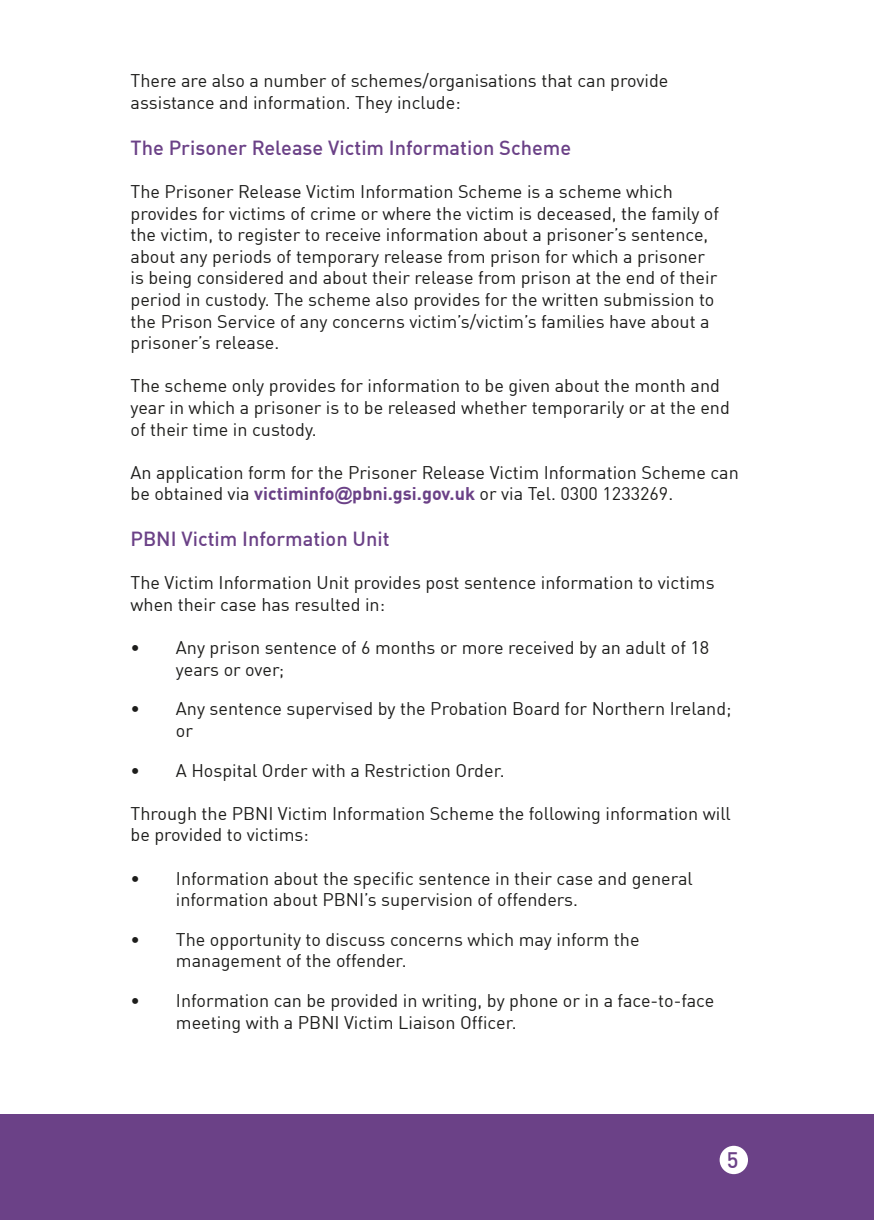
<style>
.page{position:relative;width:874px;height:1225px;background:#fff}
.page>*{position:absolute;margin:0;border:0;box-sizing:border-box;transform-origin:0 0}
.t1{font:500 22px "DIN Offc Pro";color:#6b4187}
.t2{font:500 20px "DIN Offc Pro";color:#6b4187}
.t3{font:18px/21.6px "DIN Offc Pro";color:#1d1d1b}
.s1{font-weight:700;color:#6b4187}
.s2{font-family:"Arial";font-weight:700;color:#6b4187}
</style>
<div class="page">
<div style="left:0;top:1114px;width:873px;height:105px;background:#6b4187"></div>
<div style="left:719px;top:1145px;width:28px;height:29px;background:#fff;border-radius:50%"></div>
<p class="t3" style="left:130px;top:68px;width:539px">There are also a number of schemes/organisations that can provide assistance and information. They include:</p>
<p class="t2" style="left:130px;top:131px;width:442px">The Prisoner Release Victim Information Scheme</p>
<p class="t3" style="left:130px;top:179px;width:589px">The Prisoner Release Victim Information Scheme is a scheme which provides for victims of crime or where the victim is deceased, the family of the victim, to register to receive information about a prisoner’s sentence, about any periods of temporary release from prison for which a prisoner is being considered and about their release from prison at the end of their period in custody. The scheme also provides for the written submission to the Prison Service of any concerns victim’s/victim’s families have about a prisoner’s release.</p>
<p class="t3" style="left:130px;top:373px;width:600px">The scheme only provides for information to be given about the month and year in which a prisoner is to be released whether temporarily or at the end of their time in custody.</p>
<p class="t3" style="left:130px;top:460px;width:609px">An application form for the Prisoner Release Victim Information Scheme can be obtained via <span class="s1">victiminfo</span><span class="s2">@</span><span class="s1">pbni.gsi.gov.uk</span> or via Tel. 0300 1233269.</p>
<p class="t2" style="left:130px;top:522px;width:260px">PBNI Victim Information Unit</p>
<p class="t3" style="left:130px;top:570px;width:585px">The Victim Information Unit provides post sentence information to victims when their case has resulted in:</p>
<p class="t3" style="left:176px;top:635px;width:534px;text-indent:-45px">• Any prison sentence of 6 months or more received by an adult of 18 years or over;</p>
<p class="t3" style="left:176px;top:696px;width:557px;text-indent:-45px">• Any sentence supervised by the Probation Board for Northern Ireland; or</p>
<p class="t3" style="left:130px;top:757px;width:375px">• A Hospital Order with a Restriction Order.</p>
<p class="t3" style="left:130px;top:800px;width:601px">Through the PBNI Victim Information Scheme the following information will be provided to victims:</p>
<p class="t3" style="left:176px;top:865px;width:518px;text-indent:-45px">• Information about the specific sentence in their case and general information about PBNI’s supervision of offenders.</p>
<p class="t3" style="left:176px;top:926px;width:465px;text-indent:-45px">• The opportunity to discuss concerns which may inform the management of the offender.</p>
<p class="t3" style="left:176px;top:988px;width:539px;text-indent:-45px">• Information can be provided in writing, by phone or in a face-to-face meeting with a PBNI Victim Liaison Officer.</p>
<p class="t1" style="left:726px;top:1142px;width:13px">5</p>
</div>
